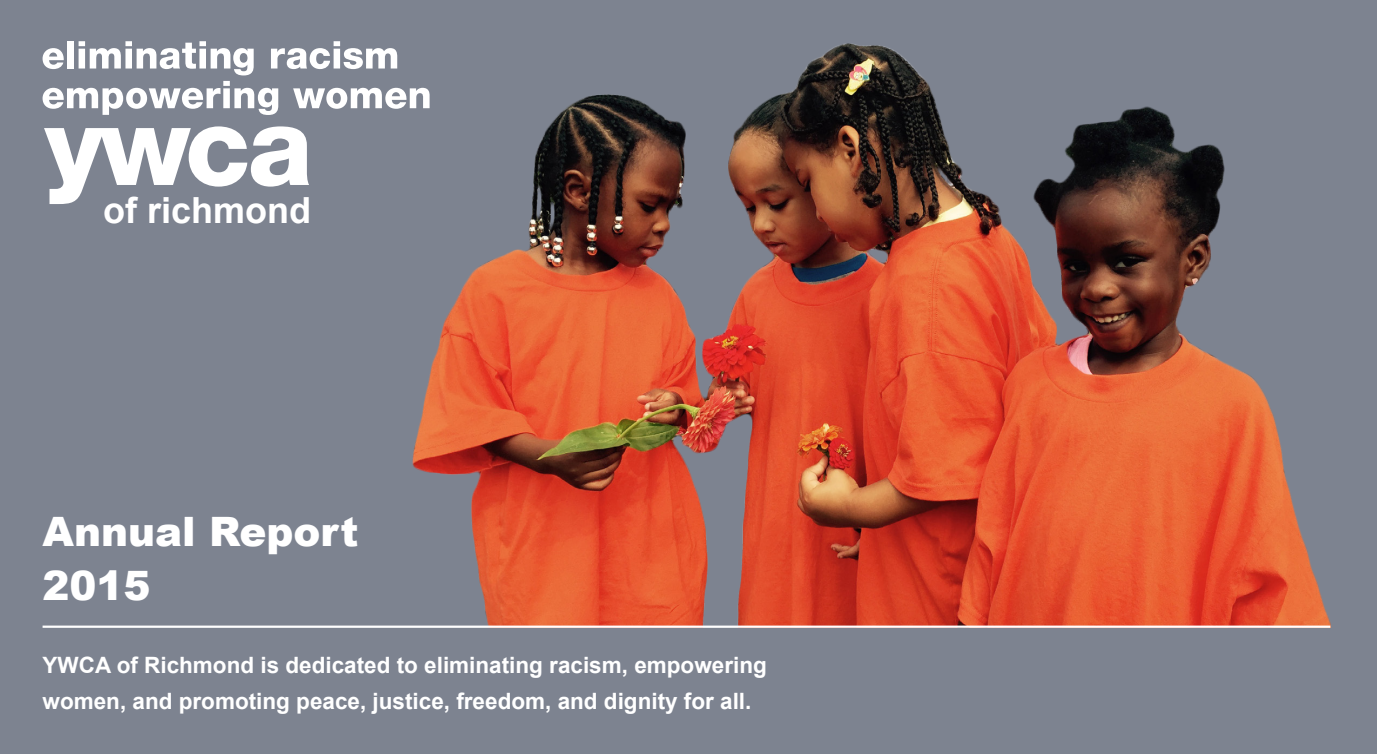
<style>
.page{position:relative;width:1377px;height:754px;background:#7d8390}
.page>*{position:absolute;margin:0;border:0;box-sizing:border-box;transform-origin:0 0}
.t1{font:900 40.5px "Arial";color:#fff}
.t2{font:700 36px "Arial";color:#fff}
.t3{font:700 22.5px/36px "Arial";color:#fff}
</style>
<div class="page">
<img style="left:397px;top:0;width:933px;height:625px">
<svg style="left:43px;top:48px;width:21px;height:21px"></svg>
<div style="left:67px;top:41px;width:7px;height:27px;background:#fff"></div>
<svg style="left:79px;top:41px;width:175px;height:34px"></svg>
<svg style="left:271px;top:41px;width:126px;height:28px"></svg>
<svg style="left:43px;top:81px;width:235px;height:34px"></svg>
<svg style="left:293px;top:88px;width:137px;height:21px"></svg>
<svg style="left:44px;top:126px;width:265px;height:78px"></svg>
<hr style="left:43px;top:625px;width:1287px;height:3px;background:#fff">
<h2 class="t2" style="left:103px;top:186px;width:210px">of richmond</h2>
<p class="t1" style="left:43px;top:502px;width:318px">Annual Report</p>
<p class="t1" style="left:43px;top:556px;width:110px">2015</p>
<p class="t3" style="left:43px;top:648px;width:726px">YWCA of Richmond is dedicated to eliminating racism, empowering women, and promoting peace, justice, freedom, and dignity for all.</p>
</div>
